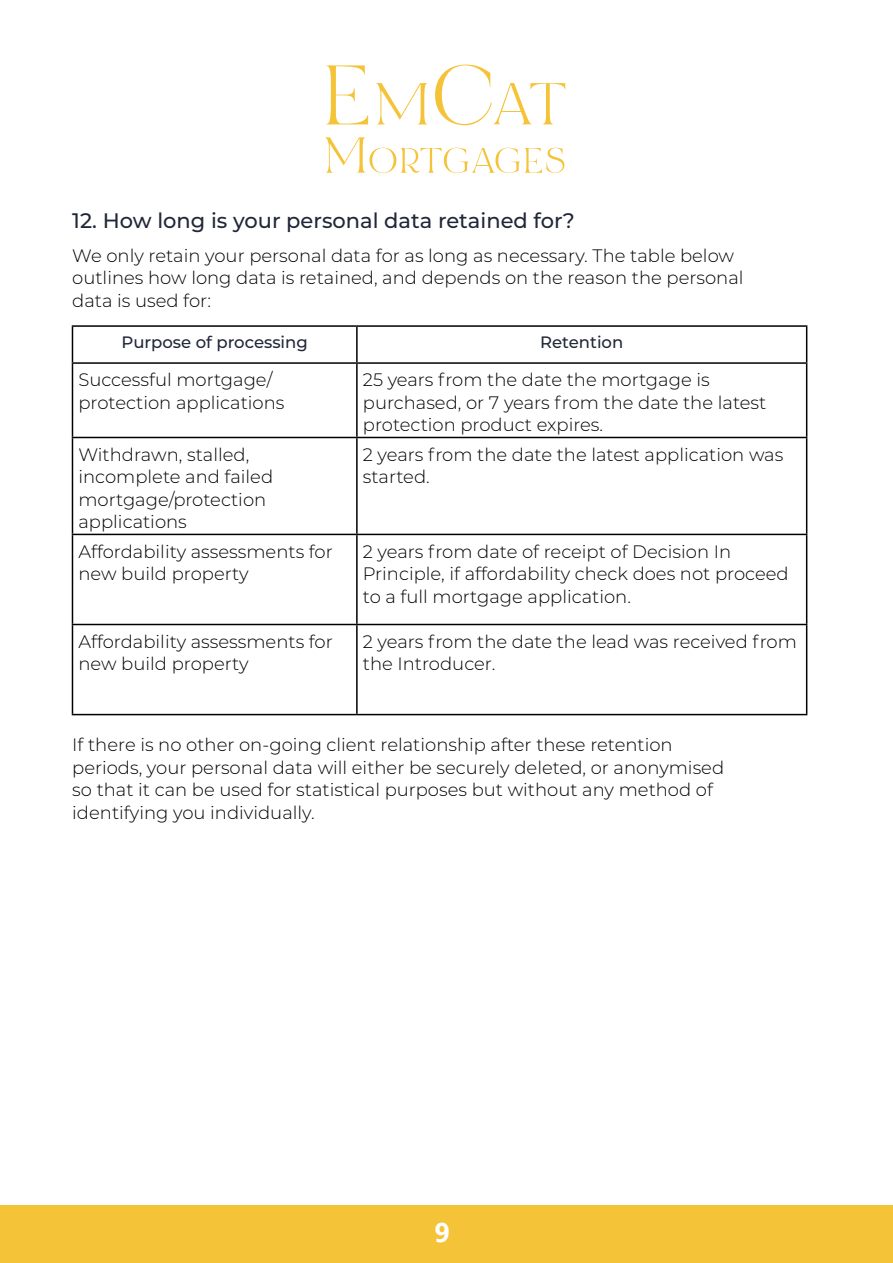
<style>
.page{position:relative;width:893px;height:1263px;background:#fff}
.page>*{position:absolute;margin:0;border:0;box-sizing:border-box;transform-origin:0 0}
.t1{font:700 27px "Segoe UI";color:#fff}
.t2{font:500 21px "Montserrat";color:#202738}
.t3{font:300 18px/22.5px "Montserrat";color:#000101}
.t4{font:500 16.5px "Montserrat";color:#202738}
</style>
<div class="page">
<svg style="left:376px;top:83px;width:52px;height:41px"></svg>
<svg style="left:326px;top:65px;width:42px;height:59px"></svg>
<svg style="left:325px;top:137px;width:240px;height:36px"></svg>
<svg style="left:435px;top:65px;width:130px;height:61px"></svg>
<div style="left:0;top:1205px;width:893px;height:58px;background:#f5c337"></div>
<hr style="left:72px;top:325px;width:285px;height:2px;background:#000">
<hr style="left:72px;top:327px;width:1px;height:35px;background:#000">
<hr style="left:357px;top:325px;width:450px;height:2px;background:#000">
<hr style="left:356px;top:327px;width:2px;height:35px;background:#000">
<hr style="left:806px;top:327px;width:1px;height:35px;background:#000">
<hr style="left:72px;top:362px;width:285px;height:2px;background:#000">
<hr style="left:72px;top:364px;width:1px;height:73px;background:#000">
<hr style="left:357px;top:362px;width:450px;height:2px;background:#000">
<hr style="left:356px;top:364px;width:2px;height:73px;background:#000">
<hr style="left:806px;top:364px;width:1px;height:73px;background:#000">
<hr style="left:72px;top:437px;width:285px;height:1px;background:#000">
<hr style="left:72px;top:438px;width:1px;height:96px;background:#000">
<hr style="left:357px;top:437px;width:450px;height:1px;background:#000">
<hr style="left:356px;top:438px;width:2px;height:96px;background:#000">
<hr style="left:806px;top:438px;width:1px;height:96px;background:#000">
<hr style="left:72px;top:534px;width:285px;height:1px;background:#000">
<hr style="left:72px;top:535px;width:1px;height:89px;background:#000">
<hr style="left:357px;top:534px;width:450px;height:1px;background:#000">
<hr style="left:356px;top:535px;width:2px;height:89px;background:#000">
<hr style="left:806px;top:535px;width:1px;height:89px;background:#000">
<hr style="left:72px;top:624px;width:285px;height:1px;background:#000">
<hr style="left:72px;top:625px;width:1px;height:89px;background:#000">
<hr style="left:357px;top:624px;width:450px;height:1px;background:#000">
<hr style="left:356px;top:625px;width:2px;height:89px;background:#000">
<hr style="left:806px;top:625px;width:1px;height:89px;background:#000">
<hr style="left:72px;top:714px;width:285px;height:1px;background:#000">
<hr style="left:357px;top:714px;width:450px;height:1px;background:#000">
<p class="t2" style="left:72px;top:205px;width:504px">12. How long is your personal data retained for?</p>
<p class="t3" style="left:72px;top:244px;width:673px">We only retain your personal data for as long as necessary. The table below outlines how long data is retained, and depends on the reason the personal data is used for:</p>
<p class="t4" style="left:121px;top:331px;width:188px">Purpose of processing</p>
<p class="t4" style="left:540px;top:331px;width:85px">Retention</p>
<p class="t3" style="left:78px;top:368px;width:207px">Successful mortgage/ protection applications</p>
<p class="t3" style="left:363px;top:368px;width:405px">25 years from the date the mortgage is purchased, or 7 years from the date the latest protection product expires.</p>
<p class="t3" style="left:78px;top:443px;width:196px">Withdrawn, stalled, incomplete and failed mortgage/protection applications</p>
<p class="t3" style="left:363px;top:443px;width:422px">2 years from the date the latest application was started.</p>
<p class="t3" style="left:78px;top:540px;width:256px">Affordability assessments for new build property</p>
<p class="t3" style="left:363px;top:540px;width:427px">2 years from date of receipt of Decision In<br>Principle, if affordability check does not proceed to a full mortgage application.</p>
<p class="t3" style="left:78px;top:630px;width:256px">Affordability assessments for new build property</p>
<p class="t3" style="left:363px;top:630px;width:436px">2 years from the date the lead was received from the Introducer.</p>
<p class="t3" style="left:72px;top:733px;width:653px">If there is no other on-going client relationship after these retention periods, your personal data will either be securely deleted, or anonymised so that it can be used for statistical purposes but without any method of identifying you individually.</p>
<h1 class="t1" style="left:431px;top:1202px;width:21px">29</h1>
</div>
